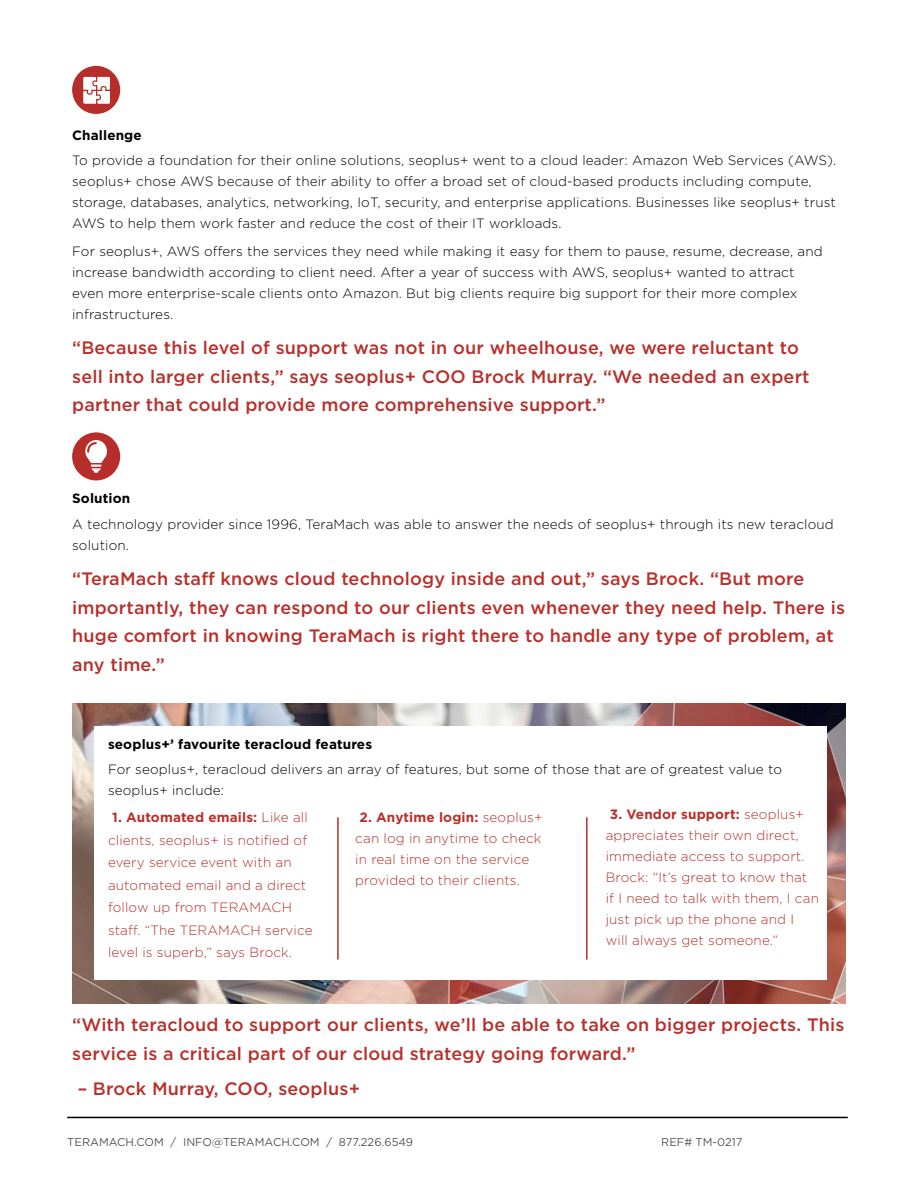
<style>
.page{position:relative;width:918px;height:1188px;background:#fff}
.page>*{position:absolute;margin:0;border:0;box-sizing:border-box;transform-origin:0 0}
.t1{font:500 18px/28.5px "Gotham";letter-spacing:.01em;color:#b7312c}
.t2{font:300 13.5px/21px "Gotham";letter-spacing:.01em;color:#000}
.t3{font:300 13.5px/21px "Gotham";letter-spacing:.01em;color:#b7312c}
.t4{font:700 13.5px "Gotham";letter-spacing:.01em;color:#000}
.t5{font:11.25px "Gotham";color:#54555a}
.s1{font-weight:700}
</style>
<div class="page">
<hr style="left:67px;top:1117px;width:781px;height:1px;background:#000">
<div style="left:72px;top:432px;width:48px;height:48px;background:#b72d2a;border-radius:50%"></div>
<svg style="left:85px;top:440px;width:22px;height:33px"></svg>
<div style="left:72px;top:66px;width:48px;height:48px;background:#b72d2a;border-radius:50%"></div>
<svg style="left:83px;top:77px;width:27px;height:27px"></svg>
<img style="left:72px;top:703px;width:774px;height:300px">
<div style="left:95px;top:727px;width:732px;height:253px;background:#fff"></div>
<hr style="left:337px;top:817px;width:2px;height:143px;background:#b7312c">
<hr style="left:586px;top:817px;width:2px;height:143px;background:#b7312c">
<p class="t4" style="left:72px;top:126px;width:71px">Challenge</p>
<p class="t2" style="left:72px;top:150px;width:766px">To provide a foundation for their online solutions, seoplus+ went to a cloud leader: Amazon Web Services (AWS). seoplus+ chose AWS because of their ability to offer a broad set of cloud-based products including compute, storage, databases, analytics, networking, IoT, security, and enterprise applications. Businesses like seoplus+ trust AWS to help them work faster and reduce the cost of their IT workloads.</p>
<p class="t2" style="left:72px;top:240px;width:752px">For seoplus+, AWS offers the services they need while making it easy for them to pause, resume, decrease, and increase bandwidth according to client need. After a year of success with AWS, seoplus+ wanted to attract even more enterprise-scale clients onto Amazon. But big clients require big support for their more complex infrastructures.</p>
<p class="t1" style="left:72px;top:333px;width:739px">“Because this level of support was not in our wheelhouse, we were reluctant to sell into larger clients,” says seoplus+ COO Brock Murray. “We needed an expert partner that could provide more comprehensive support.”</p>
<p class="t4" style="left:72px;top:490px;width:60px">Solution</p>
<p class="t2" style="left:72px;top:513px;width:763px">A technology provider since 1996, TeraMach was able to answer the needs of seoplus+ through its new teracloud solution.</p>
<p class="t1" style="left:72px;top:564px;width:774px">“TeraMach staff knows cloud technology inside and out,” says Brock. “But more importantly, they can respond to our clients even whenever they need help. There is huge comfort in knowing TeraMach is right there to handle any type of problem, at any time.”</p>
<p class="t4" style="left:108px;top:735px;width:266px">seoplus+’ favourite teracloud features</p>
<p class="t2" style="left:108px;top:758px;width:676px">For seoplus+, teracloud delivers an array of features, but some of those that are of greatest value to seoplus+ include:</p>
<p class="t3" style="left:355px;top:807px;width:189px;text-indent:4px"><span class="s1">2. Anytime login:</span> seoplus+ can log in anytime to check in real time on the service provided to their clients.</p>
<p class="t3" style="left:108px;top:806px;width:206px;line-height:22.5px;text-indent:4px"><span class="s1">1. Automated emails:</span> Like all clients, seoplus+ is notified of every service event with an automated email and a direct follow up from TERAMACH staff. “The TERAMACH service level is superb,” says Brock.</p>
<p class="t3" style="left:606px;top:803px;width:215px;text-indent:4px"><span class="s1">3. Vendor support:</span> seoplus+ appreciates their own direct, immediate access to support.<br>Brock: “It’s great to know that if I need to talk with them, I can just pick up the phone and I will always get someone.”</p>
<p class="t1" style="left:72px;top:1011px;width:774px">“With teracloud to support our clients, we’ll be able to take on bigger projects. This service is a critical part of our cloud strategy going forward.”</p>
<p class="t1" style="left:78px;top:1074px;width:284px">– Brock Murray, COO, seoplus+</p>
<p class="t5" style="left:67px;top:1135px;width:347px">TERAMACH.COM / INFO@TERAMACH.COM / 877.226.6549</p>
<p class="t5" style="left:661px;top:1135px;width:83px">REF# TM-0217</p>
</div>
